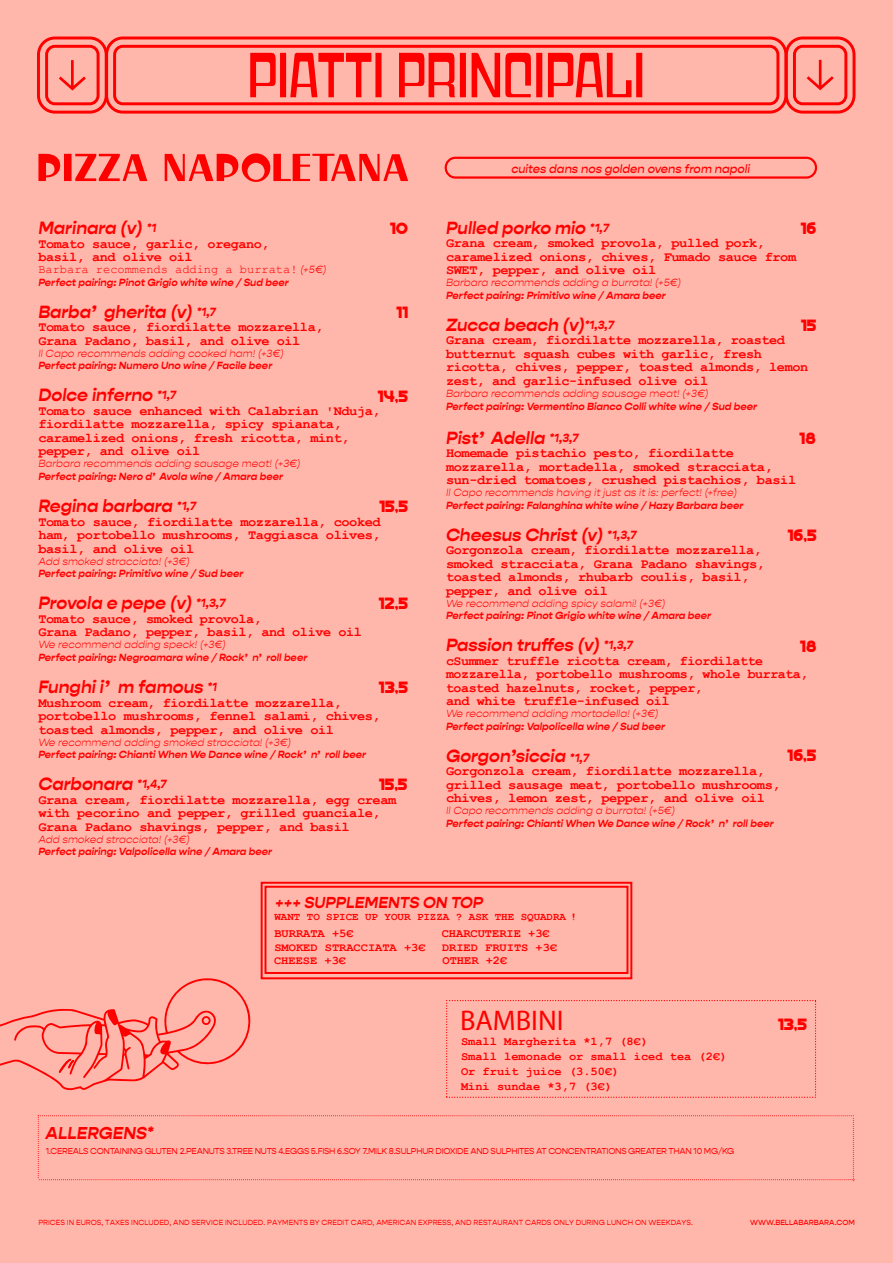
<style>
.page{position:relative;width:893px;height:1263px;background:#ffb7ac}
.page>*{position:absolute;margin:0;border:0;box-sizing:border-box;transform-origin:0 0}
.t1{font:28.5px "Myriad Pro";color:#f00}
.t2{font:20.85px "Condition";color:#f00}
.t3{font:italic 700 18px "Gopher";color:#f00}
.t4{font:italic 700 17.85px "Gopher";color:#f00}
.t5{font:italic 700 17.4px "Gopher";color:#f00}
.t6{font:italic 700 16.05px "Gopher";color:#f00}
.t7{font:700 13.5px/13.5px "Courier New";letter-spacing:-.03em;color:#f00}
.t8{font:italic 500 12.3px "Gopher";color:#f00}
.t9{font:700 12px/15px "Courier New";color:#f00}
.t10{font:12px "Courier New";color:#f00}
.t11{font:700 11.55px "Courier New";color:#f00}
.t12{font:700 10.8px "Courier New";color:#f00}
.t13{font:italic 700 10.5px "Gopher";color:#f00}
.t14{font:italic 300 10.5px "Gopher";color:#f00}
.t15{font:8.7px "Gopher";letter-spacing:-.03em;color:#f00}
.t16{font:7.5px "Gopher";color:#f00}
.t17{font:500 7.5px "Gopher";color:#f00}
.s1{font-size:12px}
.s2{font-family:"Gopher";font-weight:300;font-style:italic;font-size:10.5px}
.s3{font-size:17.85px}
</style>
<div class="page">
<svg style="left:38px;top:1115px;width:816px;height:66px"></svg>
<svg style="left:109px;top:36px;width:674px;height:78px"></svg>
<svg style="left:37px;top:36px;width:72px;height:78px"></svg>
<svg style="left:783px;top:36px;width:73px;height:78px"></svg>
<svg style="left:250px;top:53px;width:392px;height:44px"></svg>
<div style="left:445px;top:157px;width:372px;height:22px;border:2px solid #f00;border-radius:10px"></div>
<svg style="left:38px;top:153px;width:370px;height:29px"></svg>
<svg style="left:260px;top:881px;width:373px;height:99px"></svg>
<div style="left:265px;top:886px;width:363px;height:88px;border:2px solid #f00"></div>
<svg style="left:446px;top:1000px;width:370px;height:98px"></svg>
<svg style="left:0;top:978px;width:251px;height:112px"></svg>
<h3 class="t3" style="left:38px;top:217px;width:120px">Marinara (v) <span class="s1">*1</span></h3>
<p class="t7" style="left:38px;top:236px;width:233px">Tomato sauce, garlic, oregano, basil, and olive oil</p>
<p class="t10" style="left:38px;top:262px;width:290px">Barbara recommends adding a burrata! <span class="s2">(+5€)</span></p>
<p class="t13" style="left:38px;top:276px;width:252px">Perfect pairing: Pinot Grigio white wine / Sud beer</p>
<h3 class="t3" style="left:38px;top:301px;width:179px"><span class="s3">B</span>arba’ gherita (v) <span class="s1">*1,7</span></h3>
<p class="t7" style="left:38px;top:320px;width:287px">Tomato sauce, fiordilatte mozzarella,<br>Grana Padano, basil, and olive oil</p>
<p class="t14" style="left:38px;top:347px;width:247px">Il Capo recommends adding cooked ham! (+3€)</p>
<p class="t13" style="left:38px;top:359px;width:235px">Perfect pairing: Numero Uno wine / Facile beer</p>
<h3 class="t3" style="left:38px;top:384px;width:140px">Dolce inferno <span class="s1">*1,7</span></h3>
<p class="t7" style="left:38px;top:403px;width:344px">Tomato sauce enhanced with Calabrian 'Nduja, fiordilatte mozzarella, spicy spianata, caramelized onions, fresh ricotta, mint, pepper, and olive oil</p>
<p class="t14" style="left:38px;top:458px;width:264px">Barbara recommends adding sausage meat! (+3€)</p>
<p class="t13" style="left:38px;top:470px;width:246px">Perfect pairing: Nero d’ Avola wine / Amara beer</p>
<h3 class="t3" style="left:38px;top:495px;width:159px">Regina barbara <span class="s1">*1,7</span></h3>
<p class="t7" style="left:38px;top:514px;width:344px;text-align:justify">Tomato sauce, fiordilatte mozzarella, cooked ham, portobello mushrooms, Taggiasca olives, basil, and olive oil</p>
<p class="t14" style="left:38px;top:555px;width:153px">Add smoked stracciata! (+3€)</p>
<p class="t13" style="left:38px;top:567px;width:207px">Perfect pairing: Primitivo wine / Sud beer</p>
<h3 class="t3" style="left:38px;top:592px;width:189px">Provola e pepe (v) <span class="s1">*1,3,7</span></h3>
<p class="t7" style="left:38px;top:611px;width:325px">Tomato sauce, smoked provola,<br>Grana Padano, pepper, basil, and olive oil</p>
<p class="t14" style="left:38px;top:639px;width:189px">We recommend adding speck! (+3€)</p>
<p class="t13" style="left:38px;top:651px;width:270px">Perfect pairing: Negroamara wine / Rock’ n’ roll beer</p>
<h3 class="t3" style="left:38px;top:676px;width:180px">Funghi i’ m famous <span class="s1">*1</span></h3>
<p class="t7" style="left:38px;top:695px;width:344px">Mushroom cream, fiordilatte mozzarella, portobello mushrooms, fennel salami, chives, toasted almonds, pepper, and olive oil</p>
<p class="t14" style="left:38px;top:736px;width:254px">We recommend adding smoked stracciata! (+3€)</p>
<p class="t13" style="left:38px;top:748px;width:329px">Perfect pairing: Chianti When We Dance wine / Rock’ n’ roll beer</p>
<h3 class="t3" style="left:38px;top:773px;width:130px">Carbonara <span class="s1">*1,4,7</span></h3>
<p class="t7" style="left:38px;top:792px;width:359px">Grana cream, fiordilatte mozzarella, egg cream with pecorino and pepper, grilled guanciale,<br>Grana Padano shavings, pepper, and basil</p>
<p class="t14" style="left:38px;top:833px;width:153px">Add smoked stracciata! (+3€)</p>
<p class="t13" style="left:38px;top:845px;width:235px">Perfect pairing: Valpolicella wine / Amara beer</p>
<h2 class="t2" style="left:390px;top:219px;width:20px">10</h2>
<h2 class="t2" style="left:396px;top:304px;width:14px">11</h2>
<h2 class="t2" style="left:377px;top:387px;width:32px">14,5</h2>
<h2 class="t2" style="left:379px;top:498px;width:30px">15,5</h2>
<h2 class="t2" style="left:379px;top:595px;width:31px">12,5</h2>
<h2 class="t2" style="left:379px;top:678px;width:31px">13,5</h2>
<h2 class="t2" style="left:379px;top:776px;width:30px">15,5</h2>
<p class="t8" style="left:511px;top:161px;width:240px">cuites dans nos golden ovens from napoli</p>
<h3 class="t4" style="left:446px;top:217px;width:165px">Pulled porko mio <span class="s1">*1,7</span></h3>
<p class="t7" style="left:446px;top:236px;width:352px">Grana cream, smoked provola, pulled pork, caramelized onions, chives, Fumado sauce from<br>SWET, pepper, and olive oil</p>
<p class="t14" style="left:446px;top:277px;width:237px">Barbara recommends adding a burrata! (+5€)</p>
<p class="t13" style="left:446px;top:289px;width:221px">Perfect pairing: Primitivo wine / Amara beer</p>
<h3 class="t4" style="left:446px;top:314px;width:170px">Zucca beach (v)<span class="s1">*1,3,7</span></h3>
<p class="t7" style="left:446px;top:333px;width:364px">Grana cream, fiordilatte mozzarella, roasted butternut squash cubes with garlic, fresh ricotta, chives, pepper, toasted almonds, lemon zest, and garlic-infused olive oil</p>
<p class="t14" style="left:446px;top:387px;width:264px">Barbara recommends adding sausage meat! (+3€)</p>
<p class="t13" style="left:446px;top:400px;width:313px">Perfect pairing: Vermentino Bianco Colli white wine / Sud beer</p>
<h3 class="t4" style="left:446px;top:427px;width:134px">Pist’ Adella <span class="s1">*1,3,7</span></h3>
<p class="t7" style="left:446px;top:446px;width:352px">Homemade pistachio pesto, fiordilatte mozzarella, mortadella, smoked stracciata, sun-dried tomatoes, crushed pistachios, basil</p>
<p class="t14" style="left:446px;top:487px;width:292px">Il Capo recommends having it just as it is: perfect! (+free)</p>
<p class="t13" style="left:446px;top:499px;width:299px">Perfect pairing: Falanghina white wine / Hazy Barbara beer</p>
<h3 class="t4" style="left:446px;top:524px;width:192px">Cheesus Christ (v) <span class="s1">*1,3,7</span></h3>
<p class="t7" style="left:446px;top:543px;width:321px">Gorgonzola cream, fiordilatte mozzarella, smoked stracciata, Grana Padano shavings, toasted almonds, rhubarb coulis, basil, pepper, and olive oil</p>
<p class="t14" style="left:446px;top:597px;width:221px">We recommend adding spicy salami! (+3€)</p>
<p class="t13" style="left:446px;top:609px;width:267px">Perfect pairing: Pinot Grigio white wine / Amara beer</p>
<h3 class="t4" style="left:446px;top:634px;width:189px">Passion truffes (v) <span class="s1">*1,3,7</span></h3>
<p class="t7" style="left:446px;top:653px;width:364px">cSummer truffle ricotta cream, fiordilatte mozzarella, portobello mushrooms, whole burrata, toasted hazelnuts, rocket, pepper,<br>and white truffle-infused oil</p>
<p class="t14" style="left:446px;top:708px;width:214px">We recommend adding mortadella! (+3€)</p>
<p class="t13" style="left:446px;top:720px;width:221px">Perfect pairing: Valpolicella wine / Sud beer</p>
<h3 class="t4" style="left:446px;top:745px;width:145px">Gorgon’siccia <span class="s1">*1,7</span></h3>
<p class="t7" style="left:446px;top:764px;width:336px">Gorgonzola cream, fiordilatte mozzarella, grilled sausage meat, portobello mushrooms, chives, lemon zest, pepper, and olive oil</p>
<p class="t14" style="left:446px;top:805px;width:231px">Il Capo recommends adding a burrata! (+5€)</p>
<p class="t13" style="left:446px;top:817px;width:329px">Perfect pairing: Chianti When We Dance wine / Rock’ n’ roll beer</p>
<h2 class="t2" style="left:800px;top:220px;width:17px">16</h2>
<h2 class="t2" style="left:801px;top:317px;width:17px">15</h2>
<h2 class="t2" style="left:799px;top:429px;width:18px">18</h2>
<h2 class="t2" style="left:787px;top:526px;width:31px">16,5</h2>
<h2 class="t2" style="left:800px;top:637px;width:18px">18</h2>
<h2 class="t2" style="left:787px;top:747px;width:31px">16,5</h2>
<p class="t6" style="left:275px;top:893px;width:210px">+++ SUPPLEMENTS ON TOP</p>
<p class="t12" style="left:274px;top:910px;width:304px">WANT TO SPICE UP YOUR PIZZA ? ASK THE SQUADRA !</p>
<p class="t9" style="left:274px;top:925px;width:81px">BURRATA +5€</p>
<p class="t11" style="left:274px;top:940px;width:153px">SMOKED STRACCIATA +3€</p>
<p class="t9" style="left:442px;top:925px;width:109px">CHARCUTERIE +3€</p>
<p class="t11" style="left:442px;top:940px;width:117px">DRIED FRUITS +3€</p>
<p class="t9" style="left:443px;top:952px;width:66px">OTHER +2€</p>
<p class="t11" style="left:274px;top:953px;width:73px">CHEESE +3€</p>
<h1 class="t1" style="left:460px;top:1003px;width:105px">BAMBINI</h1>
<h2 class="t2" style="left:778px;top:1015px;width:31px">13,5</h2>
<p class="t9" style="left:461px;top:1034px;width:268px">Small Margherita *1,7 (8€)<br>Small lemonade or small iced tea (2€)<br>Or fruit juice (3.50€)<br>Mini sundae *3,7 (3€)</p>
<p class="t5" style="left:46px;top:1123px;width:110px">ALLERGENS*</p>
<p class="t15" style="left:46px;top:1146px;width:690px">1.CEREALS CONTAINING GLUTEN 2.PEANUTS 3.TREE NUTS 4.EGGS 5.FISH 6.SOY 7.MILK 8.SULPHUR DIOXIDE AND SULPHITES AT CONCENTRATIONS GREATER THAN 10 MG/KG</p>
<p class="t16" style="left:38px;top:1218px;width:656px">PRICES IN EUROS, TAXES INCLUDED, AND SERVICE INCLUDED. PAYMENTS BY CREDIT CARD, AMERICAN EXPRESS, AND RESTAURANT CARDS ONLY DURING LUNCH ON WEEKDAYS.</p>
<p class="t17" style="left:750px;top:1218px;width:106px">WWW.BELLABARBARA.COM</p>
</div>
